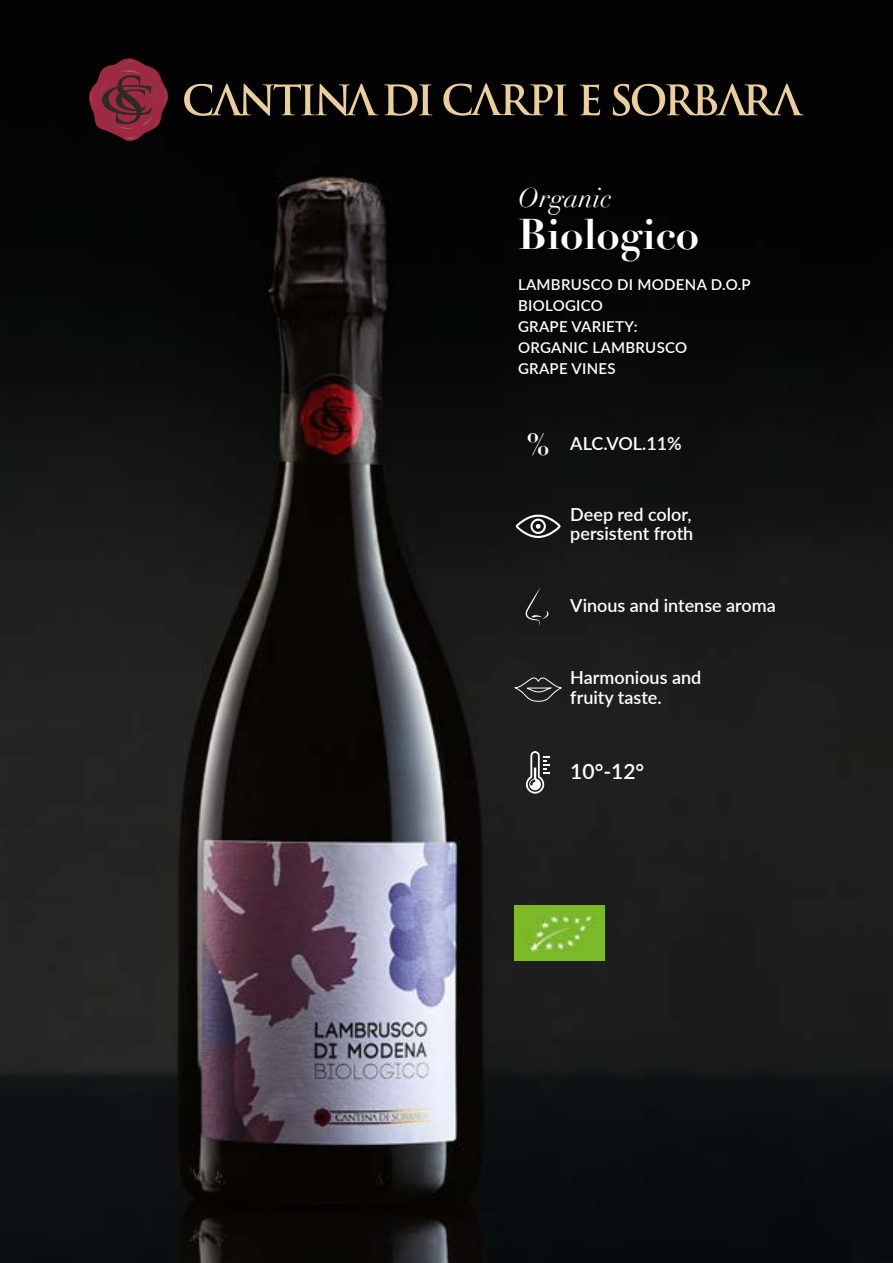
<style>
.page{position:relative;width:893px;height:1263px;background:#fff}
.page>*{position:absolute;margin:0;border:0;box-sizing:border-box;transform-origin:0 0}
.t1{font:700 42px "Didot";color:#fff}
.t2{font:700 30px "Didot";color:#fff}
.t3{font:italic 27px "Didot";color:#fff}
.t4{font:600 21px "Lato";color:#fff}
.t5{font:600 18px/19.5px "Lato";color:#fff}
.t6{font:600 15px/21px "Lato";letter-spacing:.02em;color:#fff}
</style>
<div class="page">
<img style="left:0;top:0;width:893px;height:1263px">
<svg style="left:516px;top:514px;width:44px;height:24px"></svg>
<svg style="left:526px;top:587px;width:23px;height:40px"></svg>
<svg style="left:514px;top:676px;width:48px;height:26px"></svg>
<svg style="left:525px;top:751px;width:25px;height:42px"></svg>
<img style="left:514px;top:906px;width:91px;height:55px">
<svg style="left:184px;top:84px;width:194px;height:32px;background:#463e2f"></svg>
<svg style="left:384px;top:84px;width:48px;height:32px;background:#544a39"></svg>
<svg style="left:613px;top:84px;width:191px;height:32px;background:#4f4635"></svg>
<svg style="left:89px;top:58px;width:80px;height:83px;background:#621e2c"></svg>
<svg style="left:443px;top:83px;width:124px;height:33px;background:#494132"></svg>
<svg style="left:580px;top:84px;width:20px;height:31px"></svg>
<h3 class="t3" style="left:518px;top:181px;width:95px">Organic</h3>
<h1 class="t1" style="left:518px;top:208px;width:183px">Biologico</h1>
<p class="t6" style="left:518px;top:273px;width:234px">LAMBRUSCO DI MODENA D.O.P<br>BIOLOGICO<br>GRAPE VARIETY:<br>ORGANIC LAMBRUSCO<br>GRAPE VINES</p>
<h2 class="t2" style="left:526px;top:425px;width:25px">%</h2>
<p class="t5" style="left:570px;top:432px;width:113px">ALC.VOL.11%</p>
<p class="t5" style="left:570px;top:504px;width:125px">Deep red color, persistent froth</p>
<p class="t5" style="left:570px;top:594px;width:207px">Vinous and intense aroma</p>
<p class="t5" style="left:570px;top:667px;width:132px">Harmonious and fruity taste.</p>
<p class="t4" style="left:570px;top:756px;width:75px">10°-12°</p>
</div>
